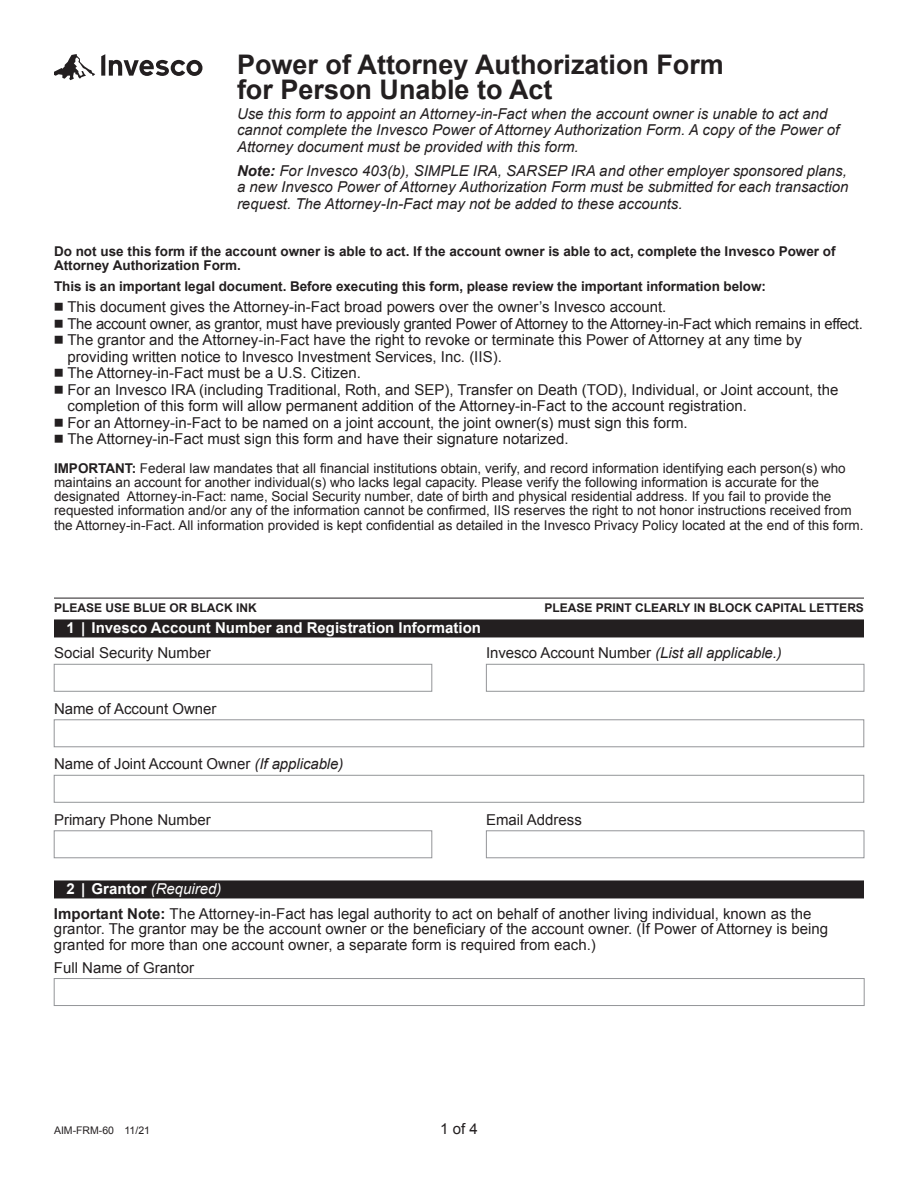
<style>
.page{position:relative;width:918px;height:1188px;background:#fff}
.page>*{position:absolute;margin:0;border:0;box-sizing:border-box;transform-origin:0 0}
.t1{font:700 27px/25.5px "Arial";color:#231f20}
.body_10_11{font:15px/15.8px "Arial";color:#231f20}
.body_10_11-2{font:italic 15px/16.5px "Arial";color:#231f20}
.body_10_11-3{font:15px "Arial";letter-spacing:-.02em;color:#231f20}
.reversed_header{font:700 15px "Arial";color:#fff}
.reversed_header-2{font:italic 15px "Arial";color:#fff}
.body_10_11-4{font:13.5px/14.2px "Arial";color:#231f20}
.body_10_11-5{font:700 13.5px/14.2px "Arial";color:#231f20}
.t2{font:700 12px "Arial";color:#231f20}
.t3{font:10.5px "Arial";color:#231f20}
.s1{font-weight:700}
.s2{font-family:"Invesco Interstate";font-weight:300}
.s3{font-style:italic}
.s4{font-weight:700;font-style:normal}
</style>
<div class="page">
<hr style="left:54px;top:598px;width:810px;height:1px;background:#231f20">
<div style="left:54px;top:619px;width:810px;height:18px;background:#231f20"></div>
<div style="left:54px;top:880px;width:810px;height:18px;background:#231f20"></div>
<div style="left:54px;top:664px;width:378px;height:27px;border:1px solid #939598"></div>
<div style="left:486px;top:664px;width:378px;height:27px;border:1px solid #939598"></div>
<div style="left:54px;top:720px;width:810px;height:27px;border:1px solid #939598"></div>
<div style="left:54px;top:775px;width:810px;height:27px;border:1px solid #939598"></div>
<div style="left:54px;top:831px;width:378px;height:27px;border:1px solid #939598"></div>
<div style="left:486px;top:831px;width:378px;height:27px;border:1px solid #939598"></div>
<div style="left:54px;top:978px;width:810px;height:28px;border:1px solid #939598"></div>
<svg style="left:54px;top:54px;width:41px;height:26px"></svg>
<svg style="left:101px;top:54px;width:101px;height:22px"></svg>
<p class="t1" style="left:237px;top:52px;width:488px">Power of Attorney Authorization Form for Person Unable to Act</p>
<p class="body_10_11-2" style="left:237px;top:105px;width:604px">Use this form to appoint an Attorney-in-Fact when the account owner is unable to act and cannot complete the Invesco Power of Attorney Authorization Form. A copy of the Power of<br>Attorney document must be provided with this form.</p>
<p class="body_10_11-2" style="left:237px;top:162px;width:613px;text-align:justify"><span class="s1">Note:</span> For Invesco 403(b), SIMPLE IRA, SARSEP IRA and other employer sponsored plans, a new Invesco Power of Attorney Authorization Form must be submitted for each transaction request. The Attorney-In-Fact may not be added to these accounts.</p>
<p class="body_10_11-5" style="left:54px;top:245px;width:783px">Do not use this form if the account owner is able to act. If the account owner is able to act, complete the Invesco Power of<br>Attorney Authorization Form.</p>
<p class="body_10_11-5" style="left:54px;top:280px;width:713px">This is an important legal document. Before executing this form, please review the important information below:</p>
<p class="body_10_11" style="left:54px;top:299px;width:614px"><span class="s2">•</span> This document gives the Attorney-in-Fact broad powers over the owner’s Invesco account.</p>
<p class="body_10_11-3" style="left:54px;top:314px;width:810px"><span class="s2">•</span> The account owner, as grantor, must have previously granted Power of Attorney to the Attorney-in-Fact which remains in effect.</p>
<p class="body_10_11" style="left:68px;top:332px;width:736px;line-height:16.5px;text-indent:-14px"><span class="s2">•</span> The grantor and the Attorney-in-Fact have the right to revoke or terminate this Power of Attorney at any time by providing written notice to Invesco Investment Services, Inc. (IIS).</p>
<p class="body_10_11" style="left:54px;top:365px;width:308px"><span class="s2">•</span> The Attorney-in-Fact must be a U.S. Citizen.</p>
<p class="body_10_11" style="left:68px;top:381px;width:772px;line-height:16.5px;text-indent:-14px"><span class="s2">•</span> For an Invesco IRA (including Traditional, Roth, and SEP), Transfer on Death (TOD), Individual, or Joint account, the completion of this form will allow permanent addition of the Attorney-in-Fact to the account registration.</p>
<p class="body_10_11" style="left:54px;top:415px;width:635px"><span class="s2">•</span> For an Attorney-in-Fact to be named on a joint account, the joint owner(s) must sign this form.</p>
<p class="body_10_11" style="left:54px;top:431px;width:516px"><span class="s2">•</span> The Attorney-in-Fact must sign this form and have their signature notarized.</p>
<p class="body_10_11-4" style="left:54px;top:461px;width:811px"><span class="s1">IMPORTANT:</span> Federal law mandates that all financial institutions obtain, verify, and record information identifying each person(s) who maintains an account for another individual(s) who lacks legal capacity. Please verify the following information is accurate for the designated Attorney-in-Fact: name, Social Security number, date of birth and physical residential address. If you fail to provide the requested information and/or any of the information cannot be confirmed, IIS reserves the right to not honor instructions received from the Attorney-in-Fact. All information provided is kept confidential as detailed in the Invesco Privacy Policy located at the end of this form.</p>
<p class="t2" style="left:54px;top:600px;width:204px">PLEASE USE BLUE OR BLACK INK</p>
<p class="t2" style="left:544px;top:600px;width:321px">PLEASE PRINT CLEARLY IN BLOCK CAPITAL LETTERS</p>
<p class="reversed_header" style="left:67px;top:618px;width:416px">1 | Invesco Account Number and Registration Information</p>
<p class="body_10_11" style="left:54px;top:645px;width:158px">Social Security Number</p>
<p class="body_10_11" style="left:486px;top:645px;width:297px">Invesco Account Number <span class="s3">(List all applicable.)</span></p>
<p class="body_10_11" style="left:54px;top:701px;width:164px">Name of Account Owner</p>
<p class="body_10_11" style="left:54px;top:756px;width:291px">Name of Joint Account Owner <span class="s3">(If applicable)</span></p>
<p class="body_10_11" style="left:54px;top:812px;width:158px">Primary Phone Number</p>
<p class="body_10_11" style="left:486px;top:812px;width:97px">Email Address</p>
<p class="reversed_header-2" style="left:67px;top:879px;width:156px"><span class="s4">2 | Grantor</span> (Required)</p>
<p class="body_10_11" style="left:54px;top:906px;width:776px"><span class="s1">Important Note:</span> The Attorney-in-Fact has legal authority to act on behalf of another living individual, known as the grantor. The grantor may be the account owner or the beneficiary of the account owner. (If Power of Attorney is being granted for more than one account owner, a separate form is required from each.)</p>
<p class="body_10_11" style="left:54px;top:960px;width:142px">Full Name of Grantor</p>
<p class="t3" style="left:54px;top:1123px;width:98px">AIM-FRM-60 11/21</p>
<p class="body_10_11" style="left:440px;top:1121px;width:39px">1 of 4</p>
</div>
